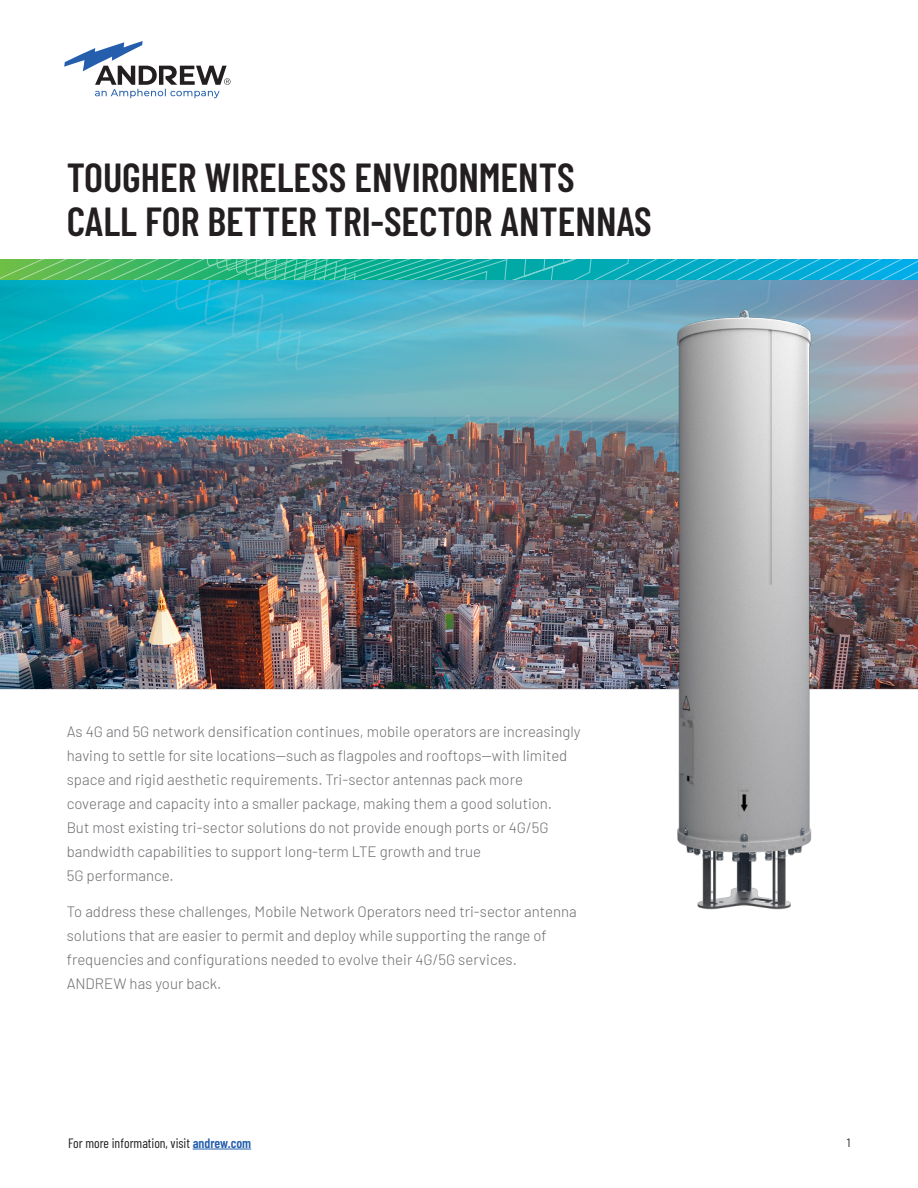
<style>
.page{position:relative;width:918px;height:1188px;background:#fff}
.page>*{position:absolute;margin:0;border:0;box-sizing:border-box;transform-origin:0 0}
.AND_Header_27pt_Blk{font:600 40.5px/43.5px "Barlow Condensed";color:#231f20}
.AND_Intro_body_10pt{font:300 15px/24px "Barlow";color:#6c6d70}
.t1{font:13.5px "Barlow Condensed";color:#231f20}
.t2{font:12px "Barlow";color:#231f20}
.s1{font-weight:600;color:#245eac}
</style>
<div class="page">
<svg style="left:64px;top:41px;width:167px;height:57px"></svg>
<hr style="left:193px;top:1149px;width:58px;height:1px;background:#245eac">
<img style="left:0;top:281px;width:918px;height:407px">
<img style="left:643px;top:281px;width:226px;height:629px">
<svg style="left:0;top:260px;width:918px;height:21px;background:#25b3a3"></svg>
<p class="AND_Header_27pt_Blk" style="left:67px;top:153px;width:586px">TOUGHER WIRELESS ENVIRONMENTS<br>CALL FOR BETTER TRI-SECTOR ANTENNAS</p>
<p class="AND_Intro_body_10pt" style="left:67px;top:719px;width:515px">As 4G and 5G network densification continues, mobile operators are increasingly having to settle for site locations—such as flagpoles and rooftops—with limited space and rigid aesthetic requirements. Tri-sector antennas pack more coverage and capacity into a smaller package, making them a good solution.<br>But most existing tri-sector solutions do not provide enough ports or 4G/5G bandwidth capabilities to support long-term LTE growth and true<br>5G performance.</p>
<p class="AND_Intro_body_10pt" style="left:67px;top:899px;width:511px">To address these challenges, Mobile Network Operators need tri-sector antenna solutions that are easier to permit and deploy while supporting the range of frequencies and configurations needed to evolve their 4G/5G services.<br>ANDREW has your back.</p>
<p class="t1" style="left:68px;top:1133px;width:185px">For more information, visit <span class="s1">andrew.com</span></p>
<p class="t2" style="left:846px;top:1134px;width:6px">1</p>
</div>
